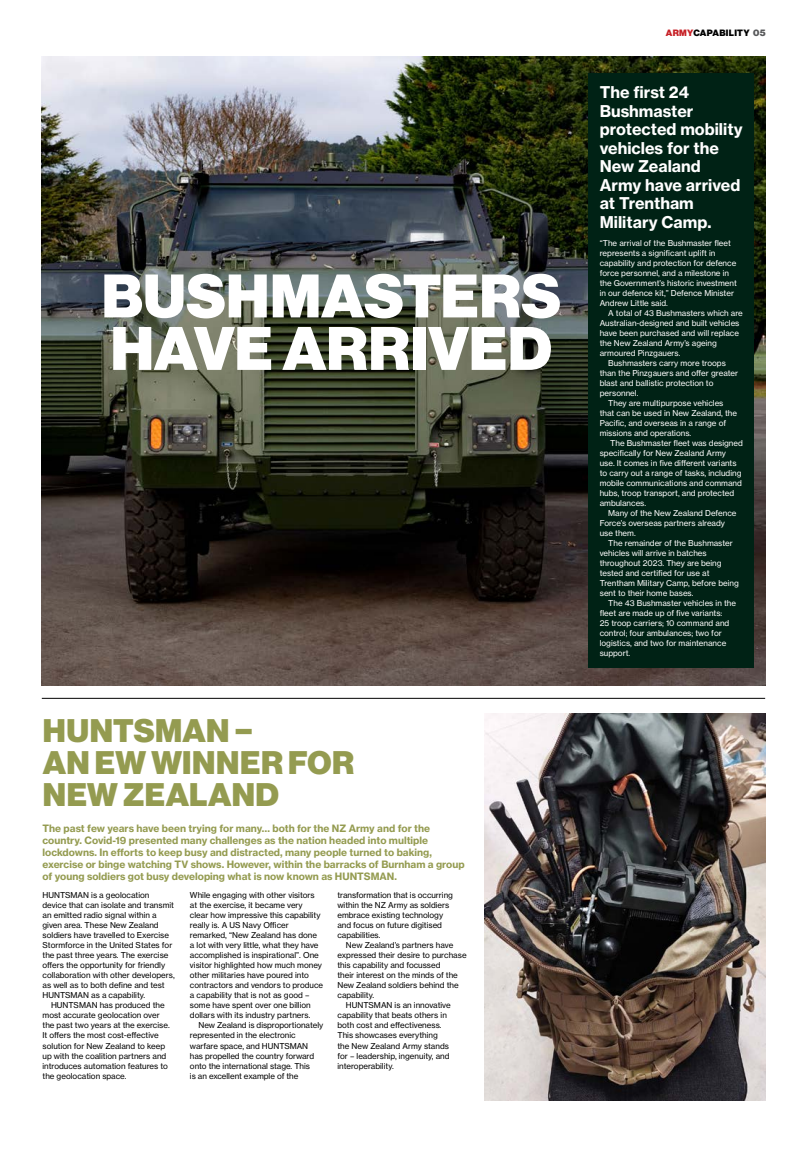
<style>
.page{position:relative;width:811px;height:1163px;background:#fff}
.page>*{position:absolute;margin:0;border:0;box-sizing:border-box;transform-origin:0 0}
.t1{font:900 60px/52.4px "Haas Grot Disp 95";color:#fff}
.t2{font:900 32px/32px "Haas Grot Disp 95";letter-spacing:.015em;color:#949b50}
.t3{font:700 16px/18.5px "Haas Grot Text 75";color:#fff}
.t4{font:700 10px/12px "Haas Grot Text 75";color:#949b50}
.t5{font:900 9px "Haas Grot Disp 95";letter-spacing:.035em;color:#000}
.t6{font:8px/10px "Haas Grot Text 55 Roman";color:#000}
.t7{font:8px/10px "Haas Grot Text 55 Roman";color:#fff}
.s1{color:#c72127}
.s2{color:#58595b}
</style>
<div class="page">
<img style="left:42px;top:57px;width:723px;height:628px">
<div style="left:588px;top:74px;width:166px;height:593px;background:#002215"></div>
<img style="left:485px;top:713px;width:280px;height:387px">
<hr style="left:42px;top:698px;width:723px;height:1px;background:#000">
<h1 class="t1" style="left:102px;top:271px;width:460px">BUSHMASTERS<br>HAVE ARRIVED</h1>
<h2 class="t2" style="left:43px;top:714px;width:313px">HUNTSMAN –<br>AN EW WINNER FOR<br>NEW ZEALAND</h2>
<p class="t4" style="left:43px;top:822px;width:424px">The past few years have been trying for many… both for the NZ Army and for the country. Covid-19 presented many challenges as the nation headed into multiple lockdowns. In efforts to keep busy and distracted, many people turned to baking, exercise or binge watching TV shows. However, within the barracks of Burnham a group of young soldiers got busy developing what is now known as HUNTSMAN.</p>
<p class="t6" style="left:43px;top:890px;width:134px">HUNTSMAN is a geolocation device that can isolate and transmit an emitted radio signal within a given area. These New Zealand soldiers have travelled to Exercise Stormforce in the United States for the past three years. The exercise offers the opportunity for friendly collaboration with other developers, as well as to both define and test HUNTSMAN as a capability.</p>
<p class="t6" style="left:43px;top:1000px;width:129px;text-indent:9px">HUNTSMAN has produced the most accurate geolocation over the past two years at the exercise.<br>It offers the most cost-effective solution for New Zealand to keep up with the coalition partners and introduces automation features to the geolocation space.</p>
<p class="t6" style="left:337px;top:890px;width:117px">transformation that is occurring within the NZ Army as soldiers embrace existing technology and focus on future digitised capabilities.</p>
<p class="t6" style="left:346px;top:940px;width:109px">New Zealand’s partners have</p>
<p class="t6" style="left:337px;top:950px;width:131px">expressed their desire to purchase</p>
<p class="t6" style="left:337px;top:960px;width:105px">this capability and focussed</p>
<p class="t6" style="left:337px;top:970px;width:122px">their interest on the minds of the</p>
<p class="t6" style="left:337px;top:980px;width:123px">New Zealand soldiers behind the</p>
<p class="t6" style="left:337px;top:990px;width:38px">capability.</p>
<p class="t6" style="left:346px;top:1000px;width:106px">HUNTSMAN is an innovative</p>
<p class="t6" style="left:337px;top:1010px;width:111px">capability that beats others in</p>
<p class="t6" style="left:337px;top:1020px;width:106px">both cost and effectiveness.</p>
<p class="t6" style="left:337px;top:1030px;width:102px">This showcases everything</p>
<p class="t6" style="left:337px;top:1040px;width:113px">the New Zealand Army stands</p>
<p class="t6" style="left:337px;top:1050px;width:114px">for – leadership, ingenuity, and</p>
<p class="t6" style="left:337px;top:1060px;width:58px">interoperability.</p>
<p class="t6" style="left:190px;top:890px;width:135px">While engaging with other visitors at the exercise, it became very clear how impressive this capability really is. A US Navy Officer remarked, “New Zealand has done a lot with very little, what they have accomplished is inspirational”. One visitor highlighted how much money other militaries have poured into contractors and vendors to produce a capability that is not as good – some have spent over one billion dollars with its industry partners.</p>
<p class="t6" style="left:190px;top:1020px;width:135px;text-indent:9px">New Zealand is disproportionately represented in the electronic warfare space, and HUNTSMAN has propelled the country forward onto the international stage. This<br>is an excellent example of the</p>
<p class="t5" style="left:666px;top:27px;width:101px"><span class="s1">ARMY</span>CAPABILITY <span class="s2">05</span></p>
<h3 class="t3" style="left:600px;top:83px;width:144px">The first 24<br>Bushmaster protected mobility vehicles for the<br>New Zealand<br>Army have arrived at Trentham<br>Military Camp.</h3>
<p class="t7" style="left:600px;top:238px;width:139px">“The arrival of the Bushmaster fleet represents a significant uplift in capability and protection for defence force personnel, and a milestone in the Government’s historic investment in our defence kit,” Defence Minister Andrew Little said.</p>
<p class="t7" style="left:608px;top:308px;width:136px">A total of 43 Bushmasters which are</p>
<p class="t7" style="left:600px;top:318px;width:141px">Australian-designed and built vehicles</p>
<p class="t7" style="left:600px;top:328px;width:141px">have been purchased and will replace</p>
<p class="t7" style="left:600px;top:338px;width:119px">the New Zealand Army’s ageing</p>
<p class="t7" style="left:600px;top:348px;width:82px">armoured Pinzgauers.</p>
<p class="t7" style="left:608px;top:358px;width:119px">Bushmasters carry more troops</p>
<p class="t7" style="left:600px;top:368px;width:140px">than the Pinzgauers and offer greater</p>
<p class="t7" style="left:600px;top:378px;width:115px">blast and ballistic protection to</p>
<p class="t7" style="left:600px;top:388px;width:40px">personnel.</p>
<p class="t7" style="left:608px;top:398px;width:117px">They are multipurpose vehicles</p>
<p class="t7" style="left:600px;top:408px;width:139px">that can be used in New Zealand, the</p>
<p class="t7" style="left:600px;top:418px;width:128px">Pacific, and overseas in a range of</p>
<p class="t7" style="left:600px;top:428px;width:93px">missions and operations.</p>
<p class="t7" style="left:610px;top:438px;width:134px">The Bushmaster fleet was designed</p>
<p class="t7" style="left:600px;top:448px;width:128px">specifically for New Zealand Army</p>
<p class="t7" style="left:600px;top:458px;width:138px">use. It comes in five different variants</p>
<p class="t7" style="left:600px;top:468px;width:143px">to carry out a range of tasks, including</p>
<p class="t7" style="left:600px;top:478px;width:144px">mobile communications and command</p>
<p class="t7" style="left:600px;top:488px;width:136px">hubs, troop transport, and protected</p>
<p class="t7" style="left:600px;top:498px;width:48px">ambulances.</p>
<p class="t7" style="left:608px;top:508px;width:130px">Many of the New Zealand Defence</p>
<p class="t7" style="left:600px;top:518px;width:127px">Force’s overseas partners already</p>
<p class="t7" style="left:600px;top:528px;width:38px">use them.</p>
<p class="t7" style="left:608px;top:538px;width:126px">The remainder of the Bushmaster</p>
<p class="t7" style="left:600px;top:548px;width:108px">vehicles will arrive in batches</p>
<p class="t7" style="left:600px;top:558px;width:123px">throughout 2023. They are being</p>
<p class="t7" style="left:600px;top:568px;width:111px">tested and certified for use at</p>
<p class="t7" style="left:600px;top:578px;width:141px">Trentham Military Camp, before being</p>
<p class="t7" style="left:600px;top:588px;width:95px">sent to their home bases.</p>
<p class="t7" style="left:608px;top:598px;width:129px">The 43 Bushmaster vehicles in the</p>
<p class="t7" style="left:600px;top:608px;width:124px">fleet are made up of five variants:</p>
<p class="t7" style="left:600px;top:618px;width:131px">25 troop carriers; 10 command and</p>
<p class="t7" style="left:600px;top:628px;width:124px">control; four ambulances; two for</p>
<p class="t7" style="left:600px;top:638px;width:128px">logistics, and two for maintenance</p>
<p class="t7" style="left:600px;top:648px;width:32px">support.</p>
</div>
